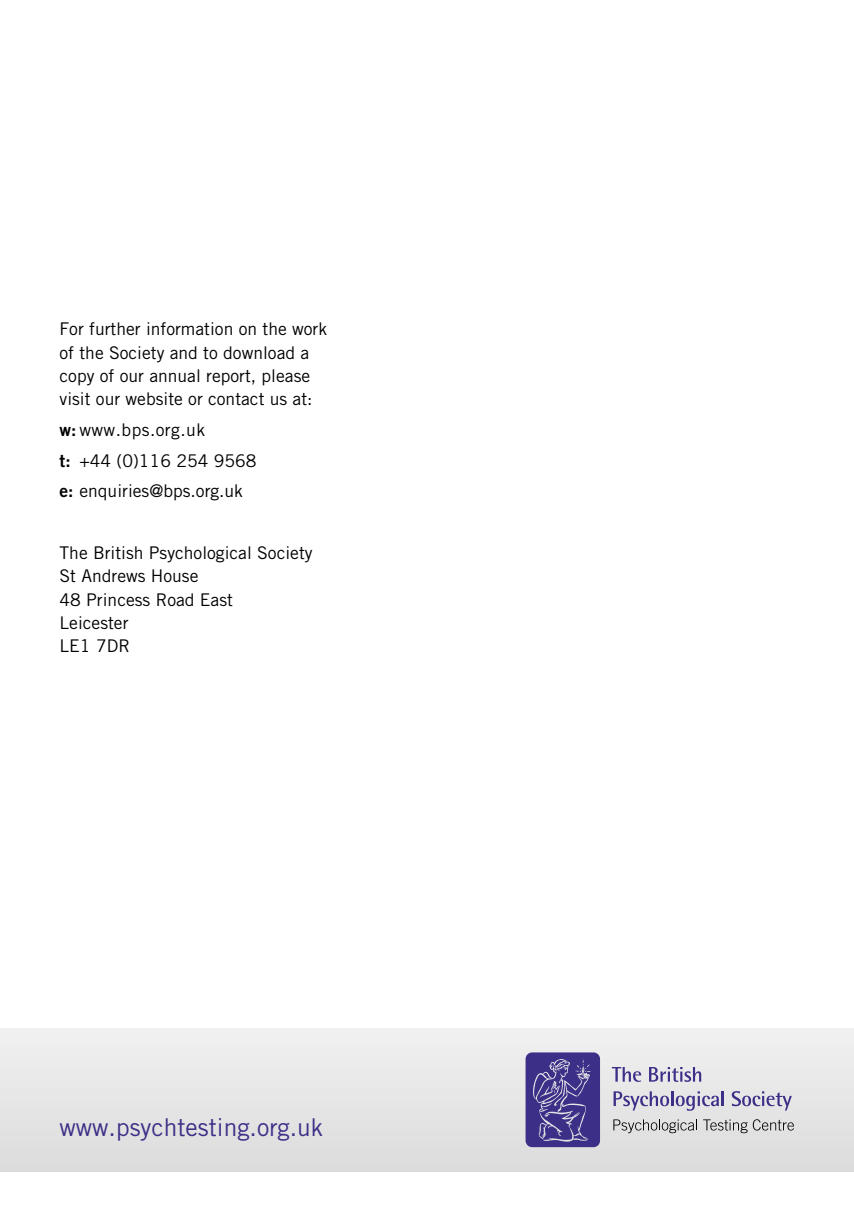
<style>
.page{position:relative;width:854px;height:1221px;background:#fff}
.page>*{position:absolute;margin:0;border:0;box-sizing:border-box;transform-origin:0 0}
.t1{font:24.5px "Trade Gothic LT Std";color:#3c2f88}
.Body{font:17.5px/23.3px "Trade Gothic LT Std";color:#000}
.Body-2{font:17.5px "Trade Gothic LT Std";letter-spacing:.025em;color:#000}
.s1{font-family:"Trade Gothic LT Std Bd 2"}
</style>
<div class="page">
<div style="left:0;top:1028px;width:853px;height:143px;background:#e7e7e7"></div>
<svg style="left:611px;top:1067px;width:30px;height:14px"></svg>
<svg style="left:649px;top:1067px;width:52px;height:14px"></svg>
<svg style="left:613px;top:1091px;width:110px;height:19px"></svg>
<svg style="left:731px;top:1091px;width:60px;height:19px"></svg>
<svg style="left:613px;top:1119px;width:84px;height:14px"></svg>
<svg style="left:703px;top:1119px;width:90px;height:14px"></svg>
<svg style="left:525px;top:1052px;width:75px;height:95px;background:#524794"></svg>
<p class="Body" style="left:60px;top:317px;width:269px">For further information on the work of the Society and to download a copy of our annual report, please visit our website or contact us at:</p>
<p class="Body-2" style="left:60px;top:419px;width:147px"><span class="s1">w:</span>www.bps.org.uk</p>
<p class="Body" style="left:60px;top:448px;width:198px"><span class="s1">t:</span> +44 (0)116 254 9568</p>
<p class="Body" style="left:60px;top:479px;width:185px"><span class="s1">e:</span> enquiries@bps.org.uk</p>
<p class="Body" style="left:60px;top:541px;width:254px">The British Psychological Society</p>
<p class="Body" style="left:60px;top:564px;width:140px">St Andrews House</p>
<p class="Body" style="left:60px;top:587px;width:175px">48 Princess Road East</p>
<p class="Body" style="left:60px;top:610px;width:70px">Leicester</p>
<p class="Body" style="left:60px;top:634px;width:72px">LE1 7DR</p>
<p class="t1" style="left:60px;top:1112px;width:265px">www.psychtesting.org.uk</p>
</div>
